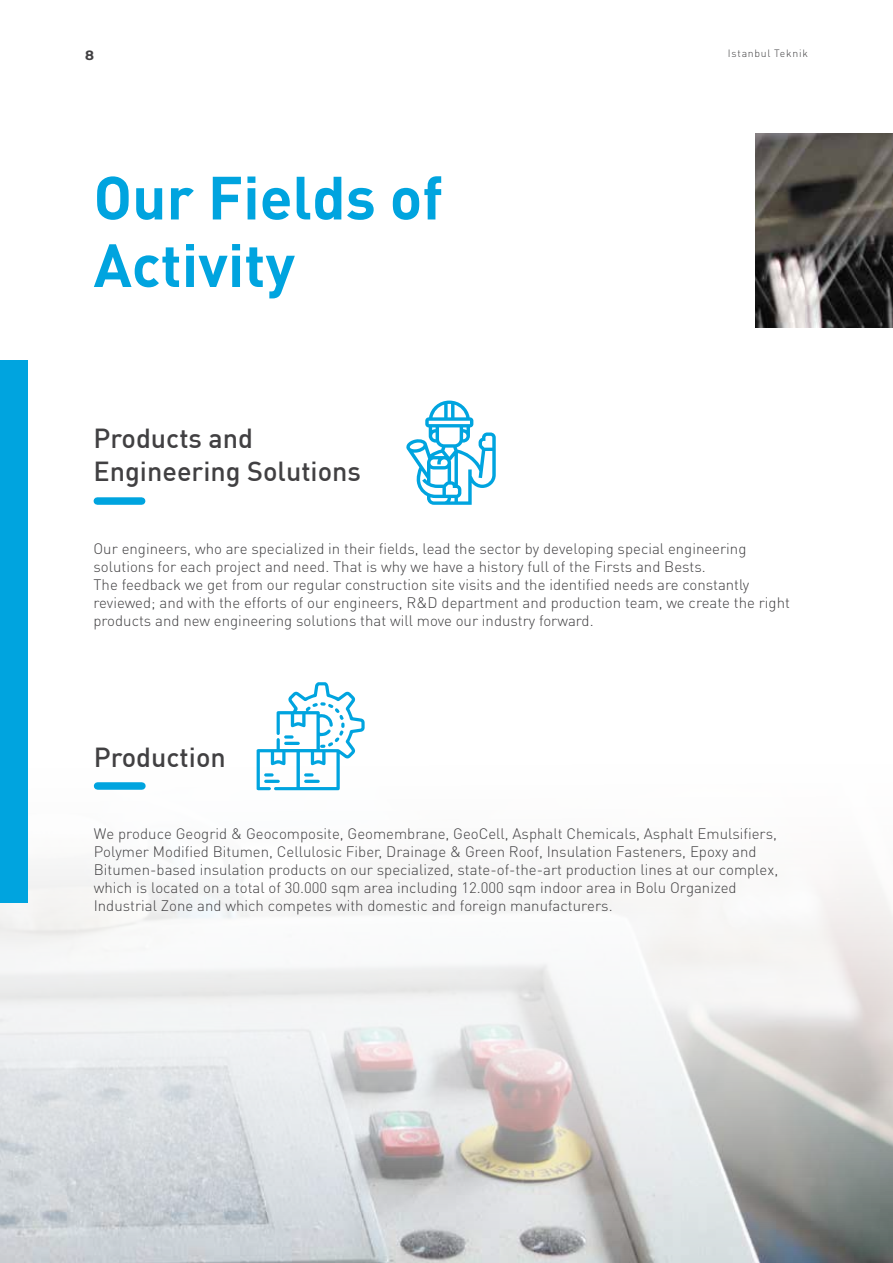
<style>
.page{position:relative;width:893px;height:1263px;background:#fff}
.page>*{position:absolute;margin:0;border:0;box-sizing:border-box;transform-origin:0 0}
.t1{font:700 60px/67.5px "DIN Pro";color:#00a4df}
.t2{font:500 27px/32.4px "DIN Pro";color:#414042}
.t3{font:300 15px/18px "DIN Pro";color:#414042}
.t4{font:700 13.5px "Montserrat";color:#414042}
.t5{font:300 10.5px "DIN Pro";letter-spacing:.07em;color:#414042}
</style>
<div class="page">
<img style="left:0;top:765px;width:893px;height:498px">
<div style="left:0;top:360px;width:27px;height:542px;background:#00a4df"></div>
<img style="left:755px;top:133px;width:138px;height:195px">
<div style="left:97px;top:497px;width:45px;height:8px;background:#00a4df"></div>
<div style="left:98px;top:782px;width:44px;height:8px;background:#00a4df"></div>
<svg style="left:406px;top:401px;width:90px;height:104px"></svg>
<svg style="left:257px;top:682px;width:108px;height:108px"></svg>
<p class="t4" style="left:85px;top:45px;width:10px">8</p>
<p class="t5" style="left:728px;top:46px;width:82px">Istanbul Teknik</p>
<h1 class="t1" style="left:94px;top:162px;width:351px">Our Fields of<br>Activity</h1>
<h2 class="t2" style="left:94px;top:421px;width:269px">Products and<br>Engineering Solutions</h2>
<p class="t3" style="left:94px;top:538px;width:698px">Our engineers, who are specialized in their fields, lead the sector by developing special engineering solutions for each project and need. That is why we have a history full of the Firsts and Bests.<br>The feedback we get from our regular construction site visits and the identified needs are constantly reviewed; and with the efforts of our engineers, R&amp;D department and production team, we create the right products and new engineering solutions that will move our industry forward.</p>
<h2 class="t2" style="left:94px;top:740px;width:134px">Production</h2>
<p class="t3" style="left:94px;top:823px;width:686px">We produce Geogrid &amp; Geocomposite, Geomembrane, GeoCell, Asphalt Chemicals, Asphalt Emulsifiers, Polymer Modified Bitumen, Cellulosic Fiber, Drainage &amp; Green Roof, Insulation Fasteners, Epoxy and Bitumen-based insulation products on our specialized, state-of-the-art production lines at our complex, which is located on a total of 30.000 sqm area including 12.000 sqm indoor area in Bolu Organized Industrial Zone and which competes with domestic and foreign manufacturers.</p>
</div>
